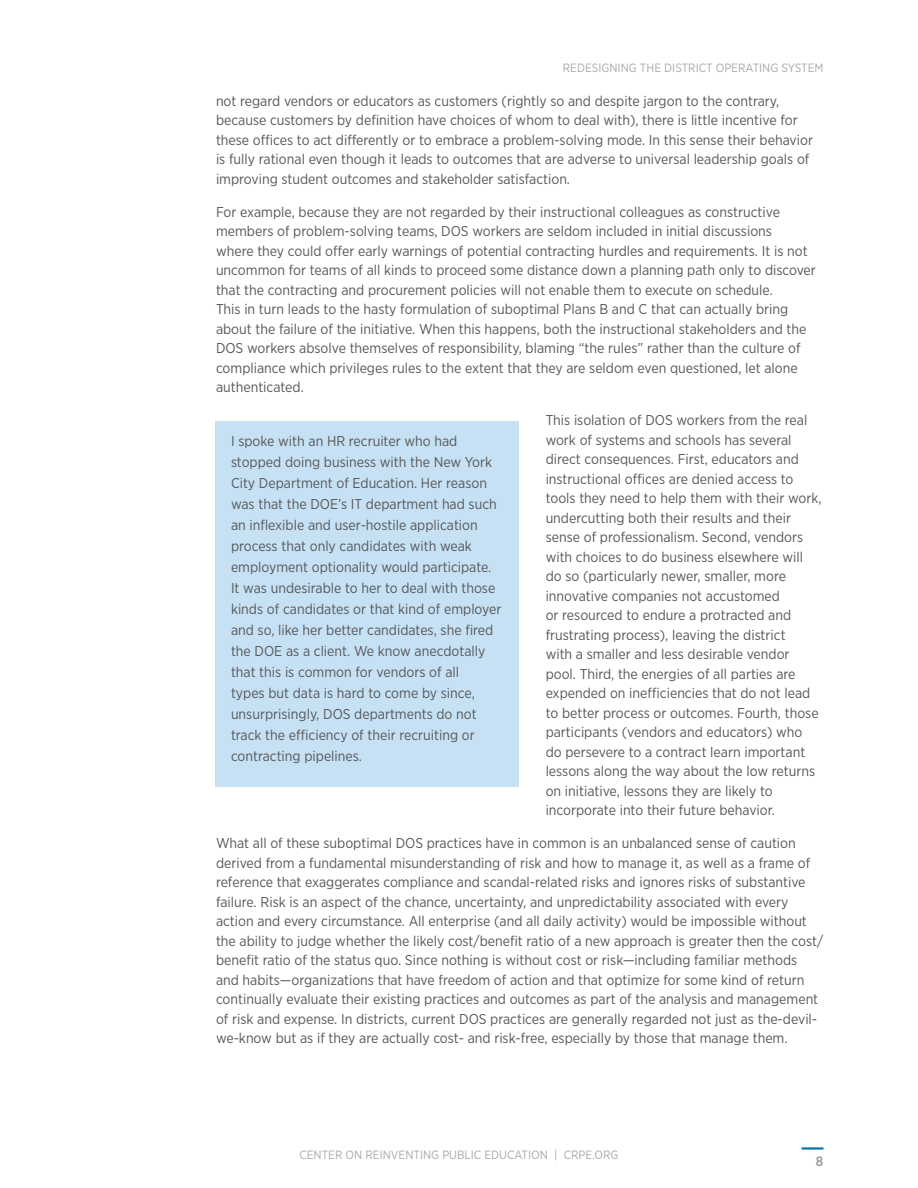
<style>
.page{position:relative;width:918px;height:1188px;background:#fff}
.page>*{position:absolute;margin:0;border:0;box-sizing:border-box;transform-origin:0 0}
.Body{font:14.25px/19.5px "Gotham Narrow";color:#57585a}
.t1{font:500 13.5px "Gotham Narrow";color:#939598}
.t2{font:12px "Gotham Narrow";color:#a8a9ad}
</style>
<div class="page">
<hr style="left:802px;top:1147px;width:22px;height:3px;background:#0875b3">
<div style="left:215px;top:421px;width:304px;height:365px;background:#c6e1f4"></div>
<p class="t2" style="left:563px;top:60px;width:262px">REDESIGNING THE DISTRICT OPERATING SYSTEM</p>
<p class="Body" style="left:216px;top:91px;width:599px">not regard vendors or educators as customers (rightly so and despite jargon to the contrary, because customers by definition have choices of whom to deal with), there is little incentive for these offices to act differently or to embrace a problem-solving mode. In this sense their behavior is fully rational even though it leads to outcomes that are adverse to universal leadership goals of improving student outcomes and stakeholder satisfaction.</p>
<p class="Body" style="left:216px;top:202px;width:601px">For example, because they are not regarded by their instructional colleagues as constructive members of problem-solving teams, DOS workers are seldom included in initial discussions<br>where they could offer early warnings of potential contracting hurdles and requirements. It is not uncommon for teams of all kinds to proceed some distance down a planning path only to discover that the contracting and procurement policies will not enable them to execute on schedule.<br>This in turn leads to the hasty formulation of suboptimal Plans B and C that can actually bring about the failure of the initiative. When this happens, both the instructional stakeholders and the DOS workers absolve themselves of responsibility, blaming “the rules” rather than the culture of compliance which privileges rules to the extent that they are seldom even questioned, let alone authenticated.</p>
<p class="Body" style="left:546px;top:410px;width:277px">This isolation of DOS workers from the real work of systems and schools has several direct consequences. First, educators and instructional offices are denied access to tools they need to help them with their work, undercutting both their results and their sense of professionalism. Second, vendors with choices to do business elsewhere will do so (particularly newer, smaller, more innovative companies not accustomed<br>or resourced to endure a protracted and frustrating process), leaving the district<br>with a smaller and less desirable vendor pool. Third, the energies of all parties are expended on inefficiencies that do not lead to better process or outcomes. Fourth, those participants (vendors and educators) who do persevere to a contract learn important lessons along the way about the low returns on initiative, lessons they are likely to incorporate into their future behavior.</p>
<p class="Body" style="left:216px;top:833px;width:609px">What all of these suboptimal DOS practices have in common is an unbalanced sense of caution derived from a fundamental misunderstanding of risk and how to manage it, as well as a frame of reference that exaggerates compliance and scandal-related risks and ignores risks of substantive failure. Risk is an aspect of the chance, uncertainty, and unpredictability associated with every action and every circumstance. All enterprise (and all daily activity) would be impossible without the ability to judge whether the likely cost/benefit ratio of a new approach is greater then the cost/ benefit ratio of the status quo. Since nothing is without cost or risk—including familiar methods and habits—organizations that have freedom of action and that optimize for some kind of return continually evaluate their existing practices and outcomes as part of the analysis and management of risk and expense. In districts, current DOS practices are generally regarded not just as the-devil&shy;we-know but as if they are actually cost- and risk-free, especially by those that manage them.</p>
<p class="Body" style="left:231px;top:430px;width:272px;line-height:21px">I spoke with an HR recruiter who had stopped doing business with the New York City Department of Education. Her reason was that the DOE’s IT department had such an inflexible and user-hostile application process that only candidates with weak employment optionality would participate.<br>It was undesirable to her to deal with those kinds of candidates or that kind of employer and so, like her better candidates, she fired the DOE as a client. We know anecdotally that this is common for vendors of all<br>types but data is hard to come by since, unsurprisingly, DOS departments do not track the efficiency of their recruiting or contracting pipelines.</p>
<p class="t2" style="left:299px;top:1148px;width:321px">CENTER ON REINVENTING PUBLIC EDUCATION | CRPE.ORG</p>
<p class="t1" style="left:816px;top:1153px;width:9px">8</p>
</div>
